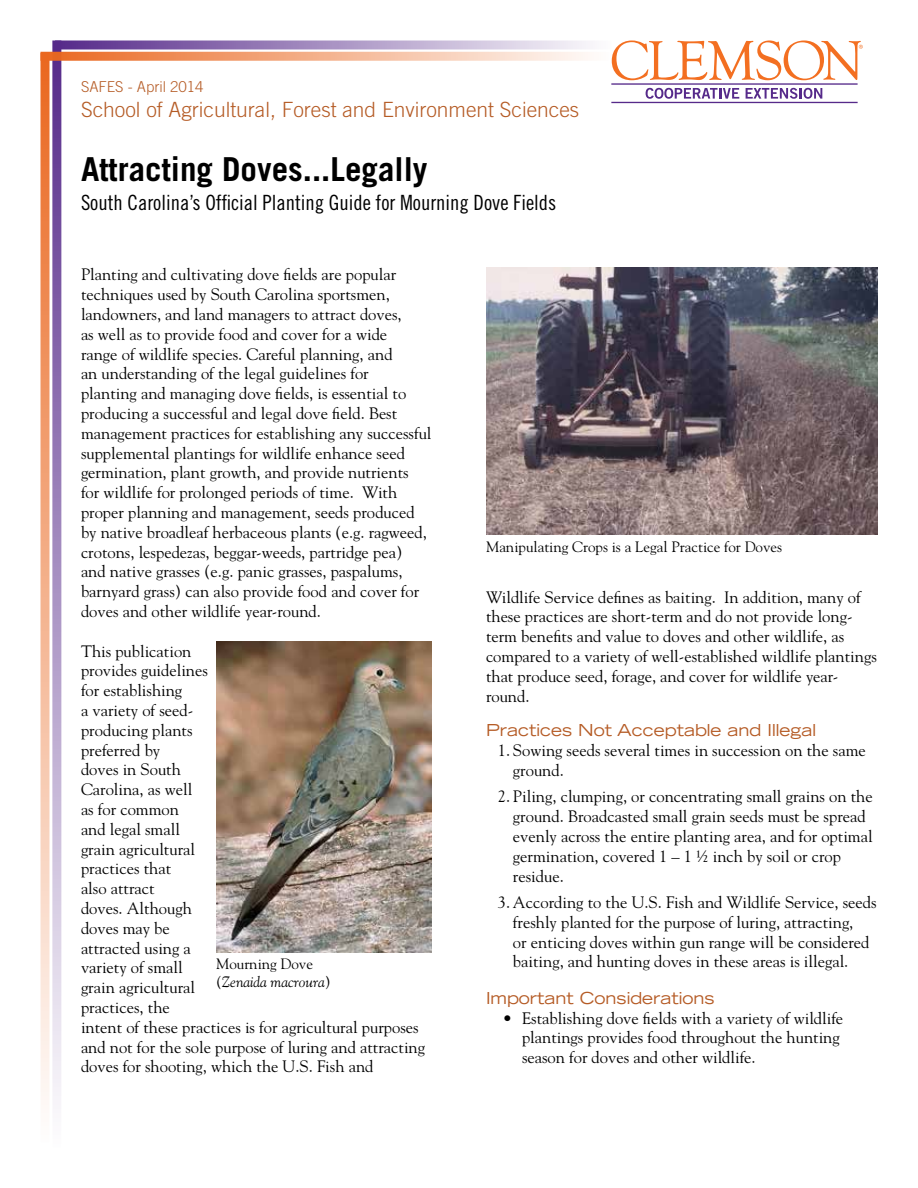
<style>
.page{position:relative;width:918px;height:1188px;background:#fff}
.page>*{position:absolute;margin:0;border:0;box-sizing:border-box;transform-origin:0 0}
.t1{font:700 33px "Trade Gothic LT Std";color:#000}
.t2{font:21px "Trade Gothic LT Std Cn 18";color:#000}
.t3{font:300 21px "Trade Gothic LT Std";color:#b55b25}
.t4{font:16.5px/19.8px "Goudy";color:#000}
.t5{font:expanded 16.5px "Trade Gothic LT Std";color:#b55b25}
.t6{font:15px "Goudy";color:#000}
.t7{font:italic 15px/18px "Goudy";color:#000}
.t8{font:300 15px "Trade Gothic LT Std";color:#b55b25}
.s1{font-style:normal}
</style>
<div class="page">
<svg style="left:52px;top:40px;width:9px;height:1065px"></svg>
<svg style="left:40px;top:61px;width:10px;height:1039px"></svg>
<svg style="left:55px;top:40px;width:535px;height:10px"></svg>
<svg style="left:40px;top:52px;width:548px;height:9px"></svg>
<hr style="left:611px;top:102px;width:247px;height:1px;background:#562a8a">
<hr style="left:611px;top:83px;width:247px;height:2px;background:#562a8a">
<svg style="left:612px;top:40px;width:251px;height:40px"></svg>
<svg style="left:646px;top:88px;width:93px;height:11px"></svg>
<svg style="left:746px;top:88px;width:76px;height:11px"></svg>
<img style="left:216px;top:642px;width:216px;height:310px">
<img style="left:486px;top:267px;width:392px;height:267px">
<p class="t8" style="left:81px;top:78px;width:124px">SAFES - April 2014</p>
<h3 class="t3" style="left:81px;top:97px;width:500px">School of Agricultural, Forest and Environment Sciences</h3>
<p class="t1" style="left:81px;top:149px;width:348px">Attracting Doves...Legally</p>
<h3 class="t2" style="left:81px;top:190px;width:477px">South Carolina’s Official Planting Guide for Mourning Dove Fields</h3>
<p class="t4" style="left:81px;top:264px;width:352px">Planting and cultivating dove fields are popular techniques used by South Carolina sportsmen, landowners, and land managers to attract doves,<br>as well as to provide food and cover for a wide<br>range of wildlife species. Careful planning, and<br>an understanding of the legal guidelines for<br>planting and managing dove fields, is essential to producing a successful and legal dove field. Best management practices for establishing any successful supplemental plantings for wildlife enhance seed germination, plant growth, and provide nutrients<br>for wildlife for prolonged periods of time. With proper planning and management, seeds produced by native broadleaf herbaceous plants (e.g. ragweed, crotons, lespedezas, beggar-weeds, partridge pea)<br>and native grasses (e.g. panic grasses, paspalums, barnyard grass) can also provide food and cover for doves and other wildlife year-round.</p>
<p class="t4" style="left:81px;top:641px;width:346px">This publication<br>provides guidelines<br>for establishing<br>a variety of seed-<br>producing plants<br>preferred by<br>doves in South<br>Carolina, as well<br>as for common<br>and legal small<br>grain agricultural<br>practices that<br>also attract<br>doves. Although<br>doves may be<br>attracted using a<br>variety of small<br>grain agricultural<br>practices, the<br>intent of these practices is for agricultural purposes and not for the sole purpose of luring and attracting doves for shooting, which the U.S. Fish and</p>
<p class="t7" style="left:216px;top:954px;width:116px"><span class="s1">Mourning Dove (</span>Zenaida macroura<span class="s1">)</span></p>
<p class="t6" style="left:486px;top:537px;width:298px">Manipulating Crops is a Legal Practice for Doves</p>
<p class="t4" style="left:486px;top:587px;width:392px">Wildlife Service defines as baiting. In addition, many of these practices are short-term and do not provide long&shy;term benefits and value to doves and other wildlife, as compared to a variety of well-established wildlife plantings that produce seed, forage, and cover for wildlife year&shy;round.</p>
<p class="t5" style="left:486px;top:719px;width:332px">Practices Not Acceptable and Illegal</p>
<p class="t4" style="left:513px;top:740px;width:354px;text-indent:-15px">1. Sowing seeds several times in succession on the same ground.</p>
<p class="t4" style="left:513px;top:786px;width:361px;text-indent:-15px">2. Piling, clumping, or concentrating small grains on the ground. Broadcasted small grain seeds must be spread evenly across the entire planting area, and for optimal germination, covered 1 – 1 ½ inch by soil or crop residue.</p>
<p class="t4" style="left:513px;top:892px;width:365px;text-indent:-15px">3. According to the U.S. Fish and Wildlife Service, seeds freshly planted for the purpose of luring, attracting,<br>or enticing doves within gun range will be considered baiting, and hunting doves in these areas is illegal.</p>
<p class="t5" style="left:486px;top:987px;width:230px">Important Considerations</p>
<p class="t4" style="left:502px;top:1007px;width:342px">• Establishing dove fields with a variety of wildlife</p>
<p class="t4" style="left:522px;top:1027px;width:319px">plantings provides food throughout the hunting</p>
<p class="t4" style="left:522px;top:1047px;width:235px">season for doves and other wildlife.</p>
</div>
